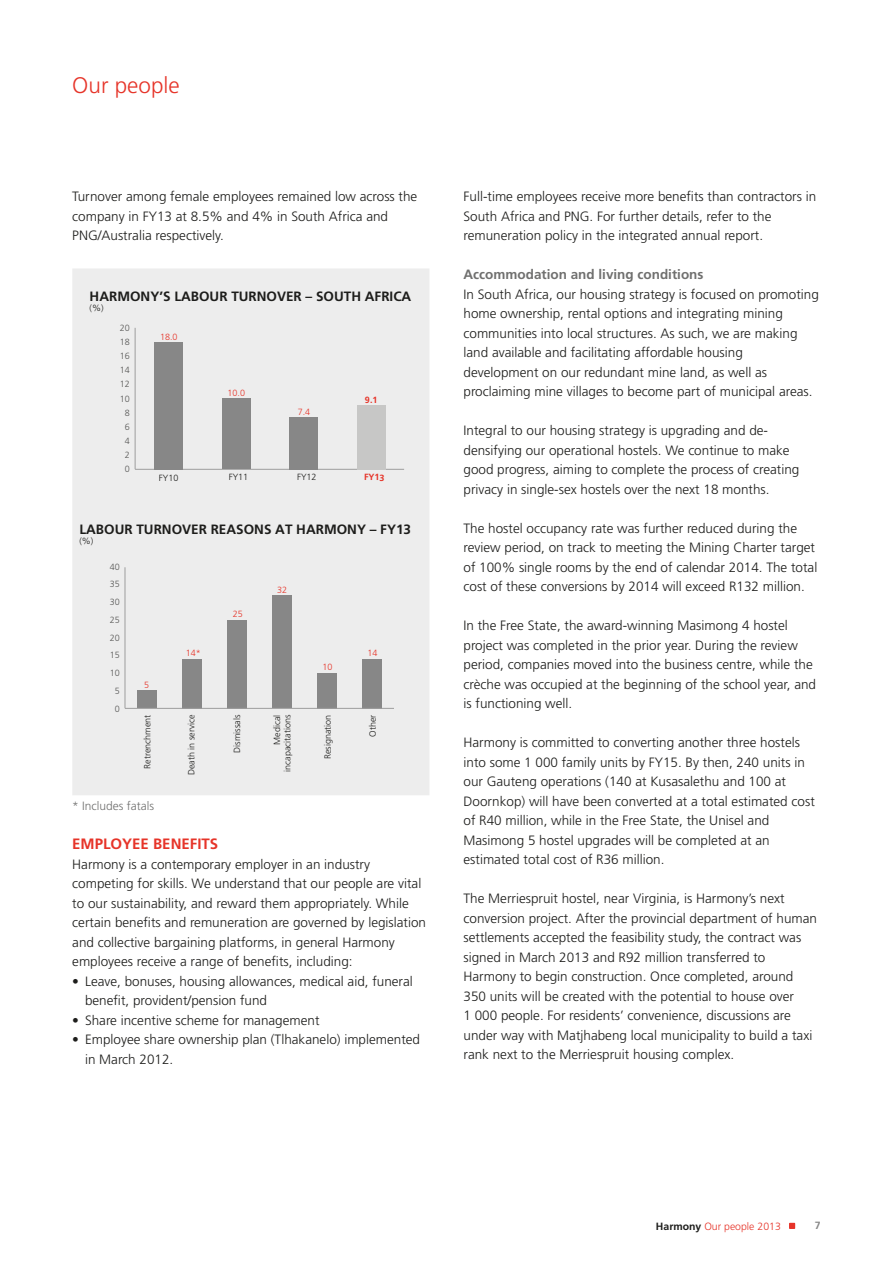
<style>
.page{position:relative;width:893px;height:1263px;background:#fff}
.page>*{position:absolute;margin:0;border:0;box-sizing:border-box;transform-origin:0 0}
.t1{font:300 22.5px "Frutiger LT Std";color:#e63429}
.t2{font:700 15px "Frutiger LT Std";color:#e63429}
.t3{font:300 13.5px/19.5px "Frutiger LT Std";color:#1d1d1b}
.t4{font:700 13.5px "Frutiger LT Std";color:#1d1d1b}
.t5{font:700 13.5px "Frutiger LT Std";color:#70706f}
.t6{font:300 12px "Frutiger LT Std";color:#70706f}
.t7{font:300 10.5px "Frutiger LT Std";color:#e63429}
.t8{font:700 10.5px "Frutiger LT Std";color:#878787}
.t9{font:300 9px/10.5px "Frutiger LT Std";color:#1d1d1b;text-align:right}
.t10{font:300 9px/14.1px "Frutiger LT Std";color:#575756;text-align:center}
.t11{font:300 9px "Frutiger LT Std";color:#e63429}
.t12{font:700 9px "Frutiger LT Std";color:#e63429}
.s1{font-weight:700;color:#1d1d1b}
</style>
<div class="page">
<svg style="left:789px;top:1223px;width:6px;height:6px"></svg>
<div style="left:72px;top:269px;width:357px;height:526px;background:#ededed"></div>
<hr style="left:135px;top:328px;width:1px;height:141px;background:#9d9d9d">
<hr style="left:135px;top:469px;width:269px;height:1px;background:#9d9d9d">
<div style="left:154px;top:342px;width:29px;height:127px;background:#878787"></div>
<div style="left:222px;top:399px;width:29px;height:70px;background:#878787"></div>
<div style="left:289px;top:417px;width:29px;height:52px;background:#878787"></div>
<div style="left:357px;top:405px;width:29px;height:64px;background:#c7c7c6"></div>
<hr style="left:125px;top:567px;width:1px;height:141px;background:#9d9d9d">
<div style="left:138px;top:691px;width:19px;height:17px;background:#878787"></div>
<div style="left:183px;top:659px;width:19px;height:49px;background:#878787"></div>
<div style="left:228px;top:620px;width:19px;height:88px;background:#878787"></div>
<div style="left:273px;top:595px;width:19px;height:113px;background:#878787"></div>
<div style="left:318px;top:673px;width:19px;height:35px;background:#878787"></div>
<div style="left:363px;top:659px;width:19px;height:49px;background:#878787"></div>
<hr style="left:125px;top:708px;width:269px;height:1px;background:#9d9d9d">
<h1 class="t1" style="left:72px;top:73px;width:109px">Our people</h1>
<p class="t3" style="left:72px;top:187px;width:347px">Turnover among female employees remained low across the company in FY13 at 8.5% and 4% in South Africa and<br>PNG/Australia respectively.</p>
<p class="t4" style="left:90px;top:288px;width:323px">HARMONY’S LABOUR TURNOVER – SOUTH AFRICA</p>
<p class="t9" style="left:90px;top:303px;width:16px">(%)</p>
<p class="t10" style="left:120px;top:321px;width:12px">20<br>18<br>16<br>14<br>12<br>10<br>8<br>6<br>4<br>2<br>0</p>
<p class="t11" style="left:160px;top:331px;width:19px">18.0</p>
<p class="t11" style="left:228px;top:388px;width:19px">10.0</p>
<p class="t12" style="left:365px;top:394px;width:14px">9.1</p>
<p class="t11" style="left:298px;top:406px;width:14px">7.4</p>
<p class="t9" style="left:159px;top:472px;width:21px">FY10</p>
<p class="t9" style="left:229px;top:472px;width:21px">FY11</p>
<p class="t9" style="left:297px;top:472px;width:21px">FY12</p>
<p class="t12" style="left:364px;top:472px;width:22px">FY13</p>
<p class="t4" style="left:79px;top:521px;width:333px">LABOUR TURNOVER REASONS AT HARMONY – FY13</p>
<p class="t9" style="left:79px;top:536px;width:16px">(%)</p>
<p class="t10" style="left:110px;top:558px;width:12px;line-height:17.7px">40<br>35<br>30<br>25<br>20<br>15<br>10<br>5<br>0</p>
<p class="t9" style="left:142px;top:769px;width:56px;rotate:-90deg">Retrenchment</p>
<p class="t9" style="left:186px;top:775px;width:62px;rotate:-90deg">Death in service</p>
<p class="t9" style="left:232px;top:753px;width:39px;rotate:-90deg">Dismissals</p>
<p class="t9" style="left:272px;top:772px;width:58px;rotate:-90deg">Medical incapacitations</p>
<p class="t9" style="left:322px;top:759px;width:46px;rotate:-90deg">Resignation</p>
<p class="t9" style="left:368px;top:737px;width:23px;rotate:-90deg">Other</p>
<p class="t11" style="left:277px;top:585px;width:12px">32</p>
<p class="t11" style="left:233px;top:609px;width:12px">25</p>
<p class="t11" style="left:186px;top:648px;width:17px">14*</p>
<p class="t11" style="left:367px;top:648px;width:12px">14</p>
<p class="t11" style="left:322px;top:662px;width:12px">10</p>
<p class="t11" style="left:144px;top:679px;width:7px">5</p>
<p class="t6" style="left:72px;top:799px;width:84px">* Includes fatals</p>
<p class="t2" style="left:72px;top:835px;width:147px">EMPLOYEE BENEFITS</p>
<p class="t3" style="left:72px;top:855px;width:355px">Harmony is a contemporary employer in an industry competing for skills. We understand that our people are vital to our sustainability, and reward them appropriately. While certain benefits and remuneration are governed by legislation and collective bargaining platforms, in general Harmony employees receive a range of benefits, including:</p>
<p class="t3" style="left:85px;top:971px;width:329px;text-indent:-13px">• Leave, bonuses, housing allowances, medical aid, funeral benefit, provident/pension fund</p>
<p class="t3" style="left:72px;top:1010px;width:249px">• Share incentive scheme for management</p>
<p class="t3" style="left:85px;top:1030px;width:337px;text-indent:-13px">• Employee share ownership plan (Tlhakanelo) implemented in March 2012.</p>
<p class="t3" style="left:463px;top:187px;width:354px">Full-time employees receive more benefits than contractors in<br>South Africa and PNG. For further details, refer to the remuneration policy in the integrated annual report.</p>
<p class="t5" style="left:463px;top:267px;width:242px">Accommodation and living conditions</p>
<p class="t3" style="left:463px;top:285px;width:357px">In South Africa, our housing strategy is focused on promoting home ownership, rental options and integrating mining communities into local structures. As such, we are making land available and facilitating affordable housing development on our redundant mine land, as well as proclaiming mine villages to become part of municipal areas.</p>
<p class="t3" style="left:463px;top:421px;width:337px">Integral to our housing strategy is upgrading and de&shy;densifying our operational hostels. We continue to make good progress, aiming to complete the process of creating privacy in single-sex hostels over the next 18 months.</p>
<p class="t3" style="left:463px;top:519px;width:355px">The hostel occupancy rate was further reduced during the review period, on track to meeting the Mining Charter target of 100% single rooms by the end of calendar 2014. The total cost of these conversions by 2014 will exceed R132 million.</p>
<p class="t3" style="left:463px;top:616px;width:354px">In the Free State, the award-winning Masimong 4 hostel project was completed in the prior year. During the review period, companies moved into the business centre, while the crèche was occupied at the beginning of the school year, and is functioning well.</p>
<p class="t3" style="left:463px;top:733px;width:353px">Harmony is committed to converting another three hostels into some 1 000 family units by FY15. By then, 240 units in our Gauteng operations (140 at Kusasalethu and 100 at Doornkop) will have been converted at a total estimated cost of R40 million, while in the Free State, the Unisel and Masimong 5 hostel upgrades will be completed at an estimated total cost of R36 million.</p>
<p class="t3" style="left:463px;top:889px;width:355px">The Merriespruit hostel, near Virginia, is Harmony’s next conversion project. After the provincial department of human settlements accepted the feasibility study, the contract was signed in March 2013 and R92 million transferred to Harmony to begin construction. Once completed, around 350 units will be created with the potential to house over<br>1 000 people. For residents’ convenience, discussions are under way with Matjhabeng local municipality to build a taxi rank next to the Merriespruit housing complex.</p>
<p class="t7" style="left:656px;top:1221px;width:126px"><span class="s1">Harmony</span> Our people 2013</p>
<p class="t8" style="left:815px;top:1219px;width:7px">7</p>
</div>
